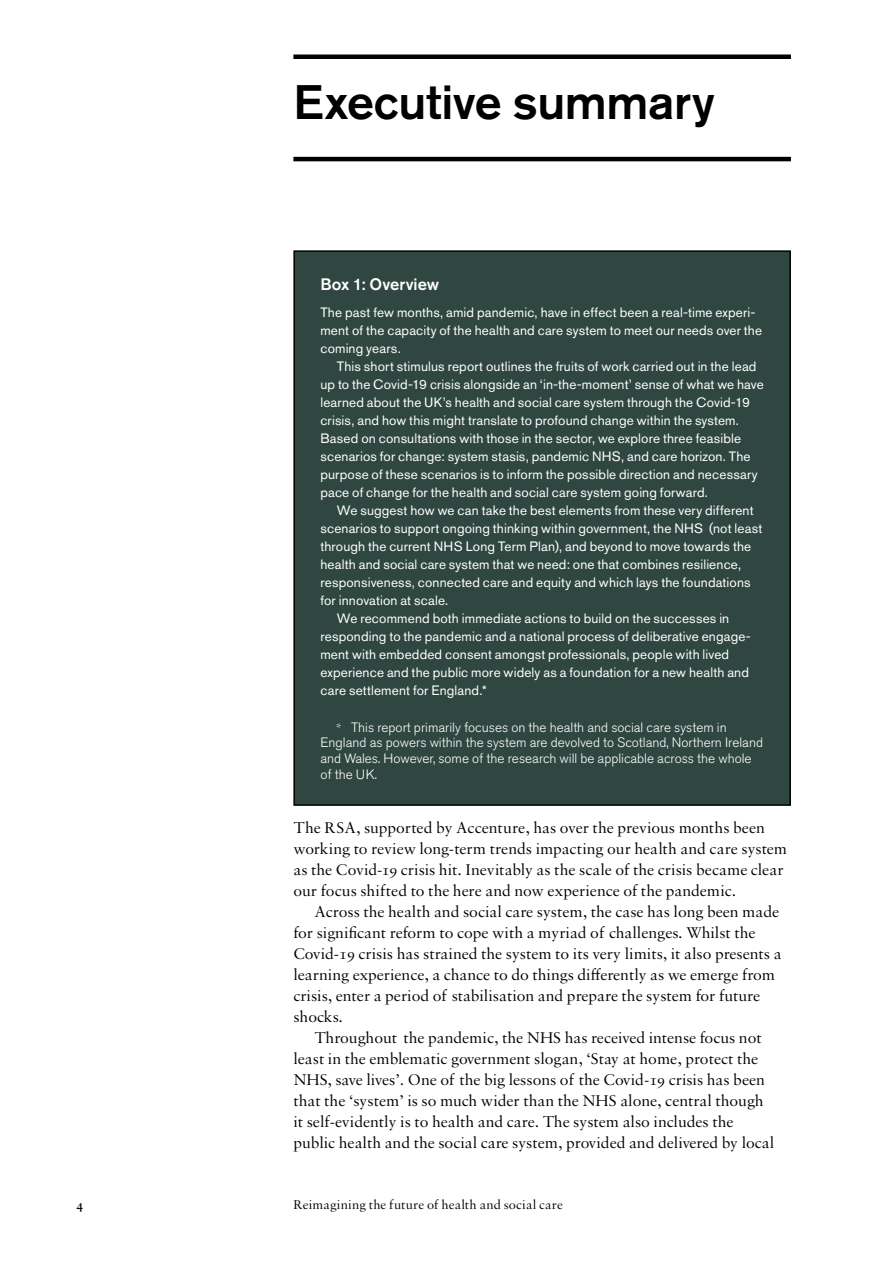
<style>
.page{position:relative;width:893px;height:1263px;background:#fff}
.page>*{position:absolute;margin:0;border:0;box-sizing:border-box;transform-origin:0 0}
.t1{font:500 48px "Akzidenz Grotesk Std";letter-spacing:-.005em;color:#000}
.t2{font:16.5px/21px "Sabon MT Std";color:#000}
.t3{font:500 16.5px "Akzidenz Grotesk Std";color:#fff}
.t4{font:13.5px/18px "Akzidenz Grotesk Std";letter-spacing:.01em;color:#fff}
.t5{font:300 13.5px/15.8px "Akzidenz Grotesk Std";color:#fff}
.t6{font:13.5px "Sabon MT Std";letter-spacing:.015em;color:#000}
.t7{font:600 13.5px "Sabon MT Std";color:#000}
.s1{font-family:"Sabon MT Std";font-weight:400;font-size:12.75px}
</style>
<div class="page">
<hr style="left:293px;top:55px;width:498px;height:4px;background:#000">
<hr style="left:293px;top:157px;width:498px;height:4px;background:#000">
<div style="left:294px;top:251px;width:496px;height:554px;background:#2f4740"></div>
<div style="left:293px;top:250px;width:498px;height:556px;border:2px solid #000"></div>
<h1 class="t1" style="left:293px;top:72px;width:423px">Executive summary</h1>
<p class="t3" style="left:320px;top:274px;width:120px">Box 1: Overview</p>
<p class="t4" style="left:320px;top:303px;width:443px">The past few months, amid pandemic, have in effect been a real-time experi&shy;ment of the capacity of the health and care system to meet our needs over the coming years.</p>
<p class="t4" style="left:320px;top:357px;width:445px;text-indent:16px">This short stimulus report outlines the fruits of work carried out in the lead up to the Covid-19 crisis alongside an ‘in-the-moment’ sense of what we have learned about the UK’s health and social care system through the Covid-19 crisis, and how this might translate to profound change within the system.<br>Based on consultations with those in the sector, we explore three feasible scenarios for change: system stasis, pandemic NHS, and care horizon. The purpose of these scenarios is to inform the possible direction and necessary pace of change for the health and social care system going forward.</p>
<p class="t4" style="left:337px;top:501px;width:418px">We suggest how we can take the best elements from these very different</p>
<p class="t4" style="left:320px;top:519px;width:443px">scenarios to support ongoing thinking within government, the NHS (not least</p>
<p class="t4" style="left:320px;top:537px;width:432px">through the current NHS Long Term Plan), and beyond to move towards the</p>
<p class="t4" style="left:320px;top:555px;width:422px">health and social care system that we need: one that combines resilience,</p>
<p class="t4" style="left:320px;top:573px;width:432px">responsiveness, connected care and equity and which lays the foundations</p>
<p class="t4" style="left:320px;top:591px;width:129px">for innovation at scale.</p>
<p class="t4" style="left:337px;top:609px;width:394px">We recommend both immediate actions to build on the successes in</p>
<p class="t4" style="left:320px;top:627px;width:432px">responding to the pandemic and a national process of deliberative engage-</p>
<p class="t4" style="left:320px;top:645px;width:410px">ment with embedded consent amongst professionals, people with lived</p>
<p class="t4" style="left:320px;top:663px;width:430px">experience and the public more widely as a foundation for a new health and</p>
<p class="t4" style="left:320px;top:681px;width:168px">care settlement for England.*</p>
<p class="t5" style="left:320px;top:719px;width:444px;text-indent:16px"><span class="s1">*</span> This report primarily focuses on the health and social care system in England as powers within the system are devolved to Scotland, Northern Ireland and Wales. However, some of the research will be applicable across the whole of the UK.</p>
<p class="t2" style="left:293px;top:816px;width:495px">The RSA, supported by Accenture, has over the previous months been working to review long-term trends impacting our health and care system as the Covid-19 crisis hit. Inevitably as the scale of the crisis became clear our focus shifted to the here and now experience of the pandemic.</p>
<p class="t2" style="left:293px;top:900px;width:490px;text-indent:21px">Across the health and social care system, the case has long been made for significant reform to cope with a myriad of challenges. Whilst the Covid-19 crisis has strained the system to its very limits, it also presents a learning experience, a chance to do things differently as we emerge from crisis, enter a period of stabilisation and prepare the system for future shocks.</p>
<p class="t2" style="left:293px;top:1026px;width:482px;text-indent:21px">Throughout the pandemic, the NHS has received intense focus not least in the emblematic government slogan, ‘Stay at home, protect the NHS, save lives’. One of the big lessons of the Covid-19 crisis has been that the ‘system’ is so much wider than the NHS alone, central though it self-evidently is to health and care. The system also includes the public health and the social care system, provided and delivered by local</p>
<p class="t7" style="left:77px;top:1196px;width:8px">4</p>
<p class="t6" style="left:293px;top:1196px;width:271px">Reimagining the future of health and social care</p>
</div>
